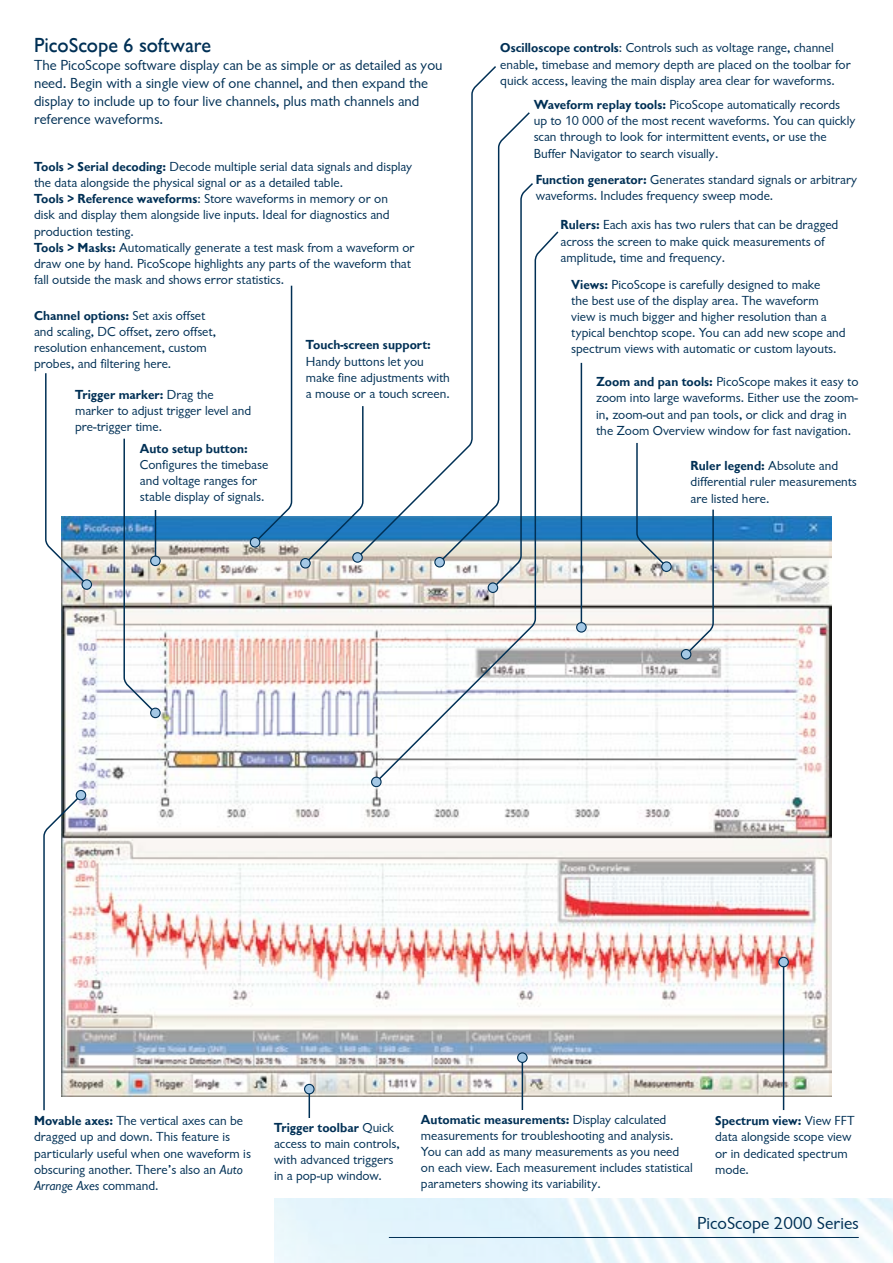
<style>
.page{position:relative;width:893px;height:1263px;background:#fff}
.page>*{position:absolute;margin:0;border:0;box-sizing:border-box;transform-origin:0 0}
.t1{font:500 21px "Chantilly";color:#003055}
.t2{font:18px "Chantilly";color:#003055}
.t3{font:15px/18px "Chantilly";color:#003055}
.t4{font:13.5px/16.2px "Chantilly";color:#003055}
.t5{font:700 13.5px "Chantilly";letter-spacing:.005em;color:#003055}
.s1{font-weight:700}
.s2{font-style:italic}
</style>
<div class="page">
<hr style="left:389px;top:1237px;width:470px;height:1px;background:#003055">
<img style="left:61px;top:516px;width:771px;height:581px">
<svg style="left:43px;top:794px;width:40px;height:317px"></svg>
<div style="left:76px;top:790px;width:10px;height:10px;background:#a4c8e5;border-radius:50%"></div>
<div style="left:76px;top:790px;width:10px;height:10px;border:1px solid #003055;border-radius:50%"></div>
<hr style="left:783px;top:962px;width:1px;height:148px;background:#003055">
<div style="left:779px;top:957px;width:9px;height:10px;background:#a4c8e5;border-radius:50%"></div>
<div style="left:778px;top:957px;width:11px;height:10px;border:1px solid #003055;border-radius:50%"></div>
<svg style="left:151px;top:556px;width:9px;height:10px"></svg>
<div style="left:150px;top:555px;width:11px;height:11px;border:1px solid #003055;border-radius:50%"></div>
<hr style="left:522px;top:1058px;width:1px;height:52px;background:#003055">
<svg style="left:309px;top:1094px;width:1px;height:24px"></svg>
<div style="left:305px;top:1084px;width:9px;height:10px;background:#a4c8e5;border-radius:50%"></div>
<div style="left:304px;top:1084px;width:11px;height:10px;border:1px solid #003055;border-radius:50%"></div>
<svg style="left:253px;top:285px;width:40px;height:259px"></svg>
<div style="left:250px;top:538px;width:10px;height:9px;background:#a4c8e5;border-radius:50%"></div>
<div style="left:250px;top:537px;width:10px;height:11px;border:1px solid #003055;border-radius:50%"></div>
<svg style="left:364px;top:66px;width:132px;height:493px"></svg>
<div style="left:140px;top:441px;width:133px;height:69px;background:#fff"></div>
<svg style="left:374px;top:230px;width:186px;height:554px"></svg>
<div style="left:372px;top:777px;width:9px;height:10px;background:#a4c8e5;border-radius:50%"></div>
<div style="left:371px;top:777px;width:11px;height:10px;border:1px solid #003055;border-radius:50%"></div>
<svg style="left:435px;top:557px;width:9px;height:10px"></svg>
<div style="left:434px;top:557px;width:11px;height:10px;border:1px solid #003055;border-radius:50%"></div>
<hr style="left:581px;top:363px;width:1px;height:264px;background:#003055">
<div style="left:577px;top:623px;width:9px;height:9px;background:#a4c8e5;border-radius:50%"></div>
<div style="left:576px;top:622px;width:11px;height:11px;border:1px solid #003055;border-radius:50%"></div>
<div style="left:518px;top:1053px;width:9px;height:9px;background:#a4c8e5;border-radius:50%"></div>
<div style="left:517px;top:1052px;width:11px;height:11px;border:1px solid #003055;border-radius:50%"></div>
<svg style="left:45px;top:373px;width:43px;height:213px"></svg>
<svg style="left:82px;top:580px;width:9px;height:9px"></svg>
<div style="left:81px;top:579px;width:11px;height:11px;border:1px solid #003055;border-radius:50%"></div>
<svg style="left:123px;top:438px;width:34px;height:276px"></svg>
<svg style="left:684px;top:509px;width:31px;height:147px"></svg>
<div style="left:151px;top:708px;width:9px;height:10px;background:#a4c8e5;border-radius:50%"></div>
<div style="left:150px;top:708px;width:11px;height:10px;border:1px solid #003055;border-radius:50%"></div>
<div style="left:681px;top:649px;width:10px;height:10px;background:#a4c8e5;border-radius:50%"></div>
<div style="left:681px;top:649px;width:10px;height:10px;border:1px solid #003055;border-radius:50%"></div>
<svg style="left:635px;top:443px;width:33px;height:125px"></svg>
<div style="left:662px;top:562px;width:9px;height:9px;background:#a4c8e5;border-radius:50%"></div>
<div style="left:661px;top:561px;width:11px;height:11px;border:1px solid #003055;border-radius:50%"></div>
<svg style="left:438px;top:111px;width:97px;height:479px"></svg>
<div style="left:488px;top:583px;width:10px;height:9px;background:#a4c8e5;border-radius:50%"></div>
<div style="left:488px;top:582px;width:10px;height:11px;border:1px solid #003055;border-radius:50%"></div>
<div style="left:306px;top:337px;width:149px;height:69px;background:#fff"></div>
<svg style="left:304px;top:406px;width:60px;height:159px"></svg>
<div style="left:301px;top:558px;width:9px;height:10px;background:#a4c8e5;border-radius:50%"></div>
<div style="left:300px;top:558px;width:11px;height:10px;border:1px solid #003055;border-radius:50%"></div>
<h1 class="t1" style="left:34px;top:34px;width:178px">PicoScope 6 software</h1>
<p class="t3" style="left:34px;top:57px;width:410px">The PicoScope software display can be as simple or as detailed as you need. Begin with a single view of one channel, and then expand the display to include up to four live channels, plus math channels and reference waveforms.</p>
<p class="t4" style="left:34px;top:159px;width:382px"><span class="s1">Tools &gt; Serial decoding:</span> Decode multiple serial data signals and display the data alongside the physical signal or as a detailed table.<br><span class="s1">Tools &gt; Reference waveforms</span>: Store waveforms in memory or on<br>disk and display them alongside live inputs. Ideal for diagnostics and production testing.<br><span class="s1">Tools &gt; Masks:</span> Automatically generate a test mask from a waveform or draw one by hand. PicoScope highlights any parts of the waveform that fall outside the mask and shows error statistics.</p>
<p class="t4" style="left:34px;top:307px;width:184px"><span class="s1">Channel options:</span> Set axis offset and scaling, DC offset, zero offset, resolution enhancement, custom probes, and filtering here.</p>
<p class="t4" style="left:75px;top:387px;width:178px"><span class="s1">Trigger marker:</span> Drag the marker to adjust trigger level and pre-trigger time.</p>
<p class="t5" style="left:140px;top:441px;width:109px">Auto setup button:</p>
<p class="t4" style="left:140px;top:457px;width:130px">Configures the timebase and voltage ranges for stable display of signals.</p>
<p class="t5" style="left:306px;top:337px;width:127px">Touch-screen support:</p>
<p class="t4" style="left:306px;top:353px;width:145px">Handy buttons let you make fine adjustments with a mouse or a touch screen.</p>
<p class="t4" style="left:500px;top:40px;width:352px"><span class="s1">Oscilloscope controls</span>: Controls such as voltage range, channel enable, timebase and memory depth are placed on the toolbar for quick access, leaving the main display area clear for waveforms.</p>
<p class="t4" style="left:534px;top:97px;width:323px"><span class="s1">Waveform replay tools:</span> PicoScope automatically records up to 10 000 of the most recent waveforms. You can quickly scan through to look for intermittent events, or use the Buffer Navigator to search visually.</p>
<p class="t4" style="left:536px;top:171px;width:323px"><span class="s1">Function generator:</span> Generates standard signals or arbitrary waveforms. Includes frequency sweep mode.</p>
<p class="t4" style="left:561px;top:217px;width:279px"><span class="s1">Rulers:</span> Each axis has two rulers that can be dragged across the screen to make quick measurements of amplitude, time and frequency.</p>
<p class="t4" style="left:571px;top:276px;width:276px"><span class="s1">Views:</span> PicoScope is carefully designed to make<br>the best use of the display area. The waveform view is much bigger and higher resolution than a typical benchtop scope. You can add new scope and spectrum views with automatic or custom layouts.</p>
<p class="t4" style="left:596px;top:374px;width:264px"><span class="s1">Zoom and pan tools:</span> PicoScope makes it easy to zoom into large waveforms. Either use the zoom&shy;in, zoom-out and pan tools, or click and drag in the Zoom Overview window for fast navigation.</p>
<p class="t4" style="left:691px;top:458px;width:168px"><span class="s1">Ruler legend:</span> Absolute and differential ruler measurements are listed here.</p>
<p class="t4" style="left:421px;top:1111px;width:273px"><span class="s1">Automatic measurements:</span> Display calculated measurements for troubleshooting and analysis.<br>You can add as many measurements as you need on each view. Each measurement includes statistical parameters showing its variability.</p>
<p class="t4" style="left:34px;top:1113px;width:218px"><span class="s1">Movable axes:</span> The vertical axes can be dragged up and down. This feature is particularly useful when one waveform is obscuring another. There’s also an <span class="s2">Auto Arrange Axes</span> command.</p>
<p class="t4" style="left:715px;top:1113px;width:141px"><span class="s1">Spectrum view:</span> View FFT data alongside scope view or in dedicated spectrum mode.</p>
<p class="t4" style="left:274px;top:1119px;width:127px"><span class="s1">Trigger toolbar</span> Quick access to main controls, with advanced triggers in a pop-up window.</p>
<h2 class="t2" style="left:697px;top:1213px;width:163px">PicoScope 2000 Series</h2>
</div>
